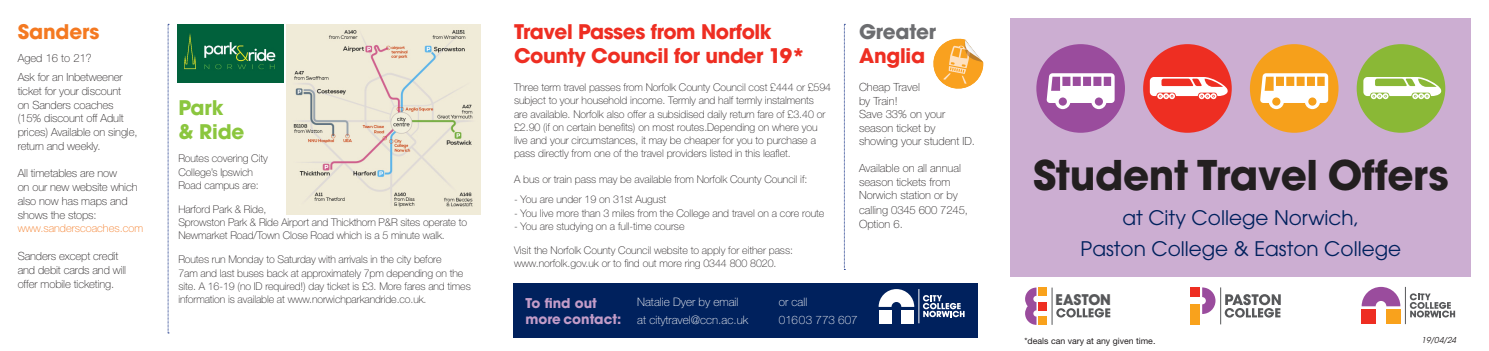
<style>
.page{position:relative;width:1489px;height:351px;background:#fff}
.page>*{position:absolute;margin:0;border:0;box-sizing:border-box;transform-origin:0 0}
.t1{font:700 40.62px "ITC Avant Garde Std";letter-spacing:-.01em;color:#231f20}
.t2{font:700 20px/24px "ITC Avant Garde Std";letter-spacing:-.02em;color:#ee2e22}
.t3{font:20px/31.2px "ITC Avant Garde Std";color:#00215d;text-align:center}
.t4{font:700 20px/24px "ITC Avant Garde Std";letter-spacing:-.01em;color:#8bc63e}
.t5{font:700 20px "ITC Avant Garde Std";letter-spacing:-.01em;color:#f47921}
.t6{font:700 20px "ITC Avant Garde Std";letter-spacing:-.01em;color:#6c6d70}
.t7{font:700 15.25px "Avant Garde IT Cby BT";letter-spacing:.02em;color:#57585a}
.t8{font:700 13.38px/16.1px "ITC Avant Garde Std";color:#c39cc8}
.t9{font:100 11.62px/17.5px "Helvetica Neue LT Std";color:#fff}
.t10{font:100 11.25px/13.8px "Helvetica Neue LT Std";letter-spacing:-.01em;color:#231f20}
.t11{font:100 11px "Helvetica Neue LT Std";color:#f47921}
.t12{font:100 10.62px/13.2px "Helvetica Neue LT Std";letter-spacing:-.005em;color:#231f20}
.t13{font:8.75px "Helvetica Neue";color:#231f20}
.t14{font:italic 8.12px "ITC Avant Garde Std";color:#231f20}
</style>
<div class="page">
<div style="left:1010px;top:18px;width:460px;height:258px;background:#ccaed2"></div>
<svg style="left:168px;top:24px;width:1px;height:309px"></svg>
<svg style="left:844px;top:24px;width:1px;height:246px"></svg>
<svg style="left:933px;top:38px;width:51px;height:51px"></svg>
<hr style="left:1404px;top:287px;width:1px;height:37px;background:#57585a">
<svg style="left:1409px;top:293px;width:45px;height:24px"></svg>
<div style="left:1361px;top:309px;width:14px;height:15px;background:#ee2e22"></div>
<div style="left:1386px;top:309px;width:14px;height:15px;background:#f9a21c"></div>
<svg style="left:1361px;top:287px;width:39px;height:19px"></svg>
<div style="left:513px;top:283px;width:464px;height:55px;background:#00215d"></div>
<hr style="left:918px;top:289px;width:1px;height:34px;background:#fff">
<svg style="left:922px;top:295px;width:42px;height:22px"></svg>
<div style="left:878px;top:310px;width:13px;height:13px;background:#fff"></div>
<div style="left:901px;top:310px;width:13px;height:13px;background:#fff"></div>
<svg style="left:878px;top:289px;width:36px;height:18px"></svg>
<img style="left:286px;top:24px;width:194px;height:190px">
<img style="left:177px;top:24px;width:106px;height:59px">
<div style="left:1190px;top:287px;width:9px;height:10px;background:#ee2e22"></div>
<div style="left:1190px;top:304px;width:9px;height:20px;background:#f9a21c"></div>
<svg style="left:1202px;top:287px;width:13px;height:27px"></svg>
<svg style="left:1224px;top:294px;width:56px;height:23px"></svg>
<hr style="left:1220px;top:287px;width:1px;height:37px;background:#57585a">
<div style="left:1038px;top:316px;width:8px;height:9px;background:#f9a21c"></div>
<div style="left:1038px;top:302px;width:8px;height:8px;background:#ee2e22"></div>
<div style="left:1038px;top:287px;width:8px;height:9px;background:#f9a21c"></div>
<svg style="left:1025px;top:287px;width:11px;height:38px"></svg>
<svg style="left:1056px;top:308px;width:54px;height:9px"></svg>
<hr style="left:1051px;top:287px;width:1px;height:38px;background:#57585a">
<div style="left:1036px;top:44px;width:88px;height:89px;background:#9a4c9d;border-radius:50%"></div>
<svg style="left:1046px;top:73px;width:68px;height:36px"></svg>
<div style="left:1249px;top:44px;width:89px;height:89px;background:#f6a01b;border-radius:50%"></div>
<svg style="left:1260px;top:73px;width:67px;height:36px"></svg>
<div style="left:1143px;top:44px;width:88px;height:89px;background:#ee2e22;border-radius:50%"></div>
<svg style="left:1149px;top:77px;width:79px;height:22px"></svg>
<div style="left:1356px;top:44px;width:89px;height:89px;background:#8ab836;border-radius:50%"></div>
<svg style="left:1363px;top:77px;width:79px;height:22px"></svg>
<p class="t5" style="left:18px;top:18px;width:83px">Sanders</p>
<p class="t10" style="left:18px;top:51px;width:76px">Aged 16 to 21?</p>
<p class="t10" style="left:18px;top:70px;width:121px">Ask for an Inbetweener ticket for your discount<br>on Sanders coaches (15% discount off Adult prices) Available on single, return and weekly.</p>
<p class="t10" style="left:18px;top:166px;width:121px">All timetables are now<br>on our new website which also now has maps and shows the stops:</p>
<p class="t11" style="left:18px;top:222px;width:127px">www.sanderscoaches.com</p>
<p class="t10" style="left:18px;top:249px;width:110px">Sanders except credit and debit cards and will offer mobile ticketing.</p>
<p class="t4" style="left:178px;top:95px;width:68px">Park<br>&amp; Ride</p>
<p class="t12" style="left:178px;top:152px;width:91px">Routes covering City<br>College’s Ipswich<br>Road campus are:</p>
<p class="t12" style="left:178px;top:202px;width:89px">Harford Park &amp; Ride,</p>
<p class="t12" style="left:178px;top:215px;width:290px">Sprowston Park &amp; Ride Airport and Thickthorn P&amp;R sites operate to<br>Newmarket Road/Town Close Road which is a 5 minute walk.</p>
<p class="t12" style="left:178px;top:253px;width:294px">Routes run Monday to Saturday with arrivals in the city before<br>7am and last buses back at approximately 7pm depending on the site. A 16-19 (no ID required!) day ticket is £3. More fares and times information is available at www.norwichparkandride.co.uk.</p>
<p class="t2" style="left:514px;top:19px;width:293px">Travel Passes from Norfolk<br>County Council for under 19*</p>
<p class="t12" style="left:514px;top:81px;width:318px">Three term travel passes from Norfolk County Council cost £444 or £594 subject to your household income. Termly and half termly instalments<br>are available. Norfolk also offer a subsidised daily return fare of £3.40 or £2.90 (if on certain benefits) on most routes.Depending on where you live and your circumstances, it may be cheaper for you to purchase a pass directly from one of the travel providers listed in this leaflet.</p>
<p class="t12" style="left:514px;top:172px;width:295px">A bus or train pass may be available from Norfolk County Council if:</p>
<p class="t12" style="left:514px;top:192px;width:154px">- You are under 19 on 31st August</p>
<p class="t12" style="left:514px;top:206px;width:312px">- You live more than 3 miles from the College and travel on a core route</p>
<p class="t12" style="left:514px;top:220px;width:172px">- You are studying on a full-time course</p>
<p class="t12" style="left:514px;top:243px;width:280px">Visit the Norfolk County Council website to apply for either pass: www.norfolk.gov.uk or to find out more ring 0344 800 8020.</p>
<p class="t6" style="left:859px;top:18px;width:78px">Greater</p>
<p class="t2" style="left:859px;top:43px;width:68px">Anglia</p>
<p class="t10" style="left:859px;top:81px;width:62px">Cheap Travel by Train!</p>
<p class="t10" style="left:859px;top:108px;width:117px">Save 33% on your season ticket by showing your student ID.</p>
<p class="t10" style="left:859px;top:162px;width:103px">Available on all annual season tickets from<br>Norwich station or by</p>
<p class="t10" style="left:859px;top:204px;width:110px">calling 0345 600 7245,<br>Option 6.</p>
<p class="t1" style="left:1032px;top:148px;width:417px">Student Travel Offers</p>
<p class="t3" style="left:1080px;top:202px;width:322px">at City College Norwich,<br>Paston College &amp; Easton College</p>
<p class="t8" style="left:525px;top:295px;width:97px">To find out more contact:</p>
<p class="t9" style="left:637px;top:293px;width:112px">Natalie Dyer by email at citytravel@ccn.ac.uk</p>
<p class="t9" style="left:778px;top:293px;width:80px">or call<br>01603 773 607</p>
<p class="t7" style="left:1055px;top:290px;width:57px">EASTON</p>
<p class="t13" style="left:1024px;top:335px;width:132px">*deals can vary at any given time.</p>
<p class="t14" style="left:1421px;top:335px;width:36px">19/04/24</p>
</div>
